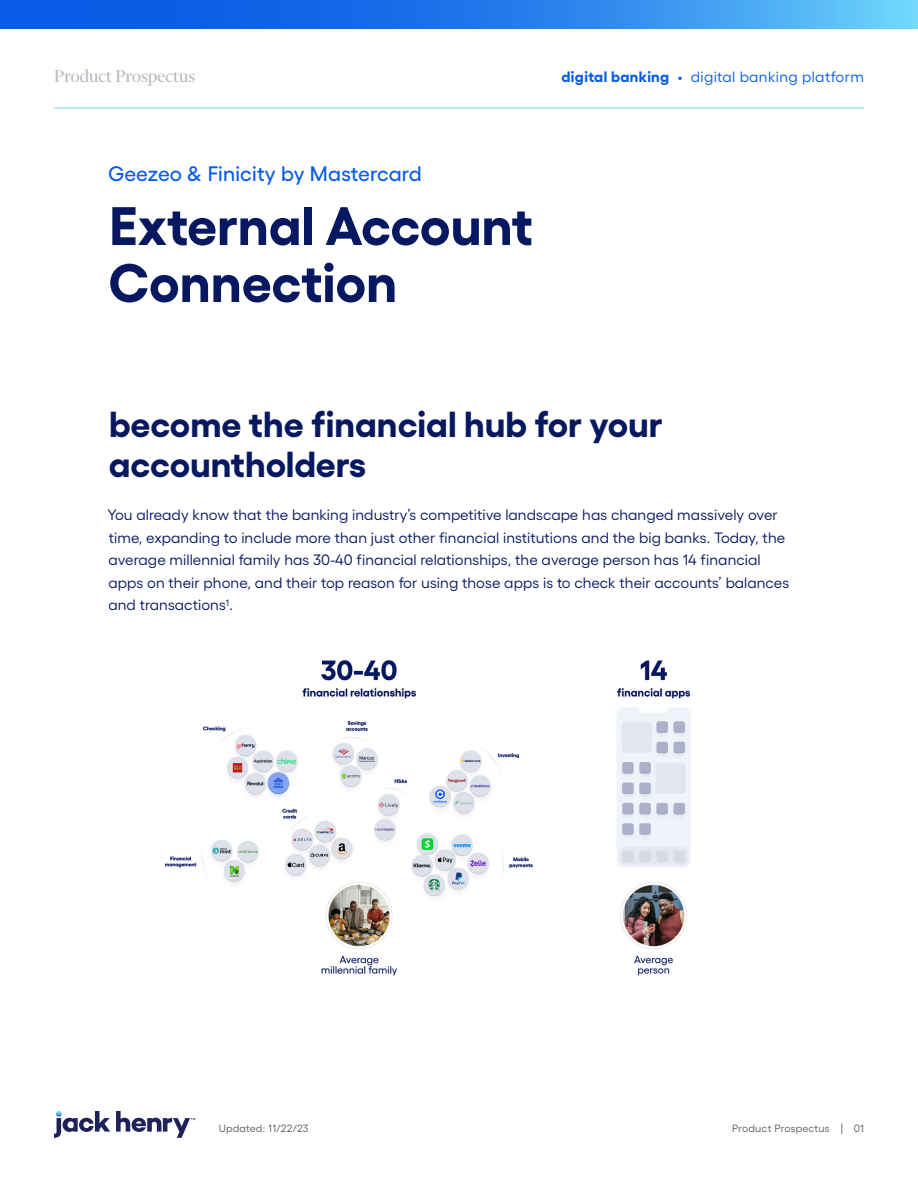
<style>
.page{position:relative;width:918px;height:1188px;background:#fff}
.page>*{position:absolute;margin:0;border:0;box-sizing:border-box;transform-origin:0 0}
.Main_Title{font:700 54px/57px "Gellix";color:#06185f}
.Paragraph_Heading{font:700 36px/40.5px "Gellix";color:#06185f}
.Preheader_Main_Title{font:500 21px "Gellix";letter-spacing:.005em;color:#085ce5}
.Collateral_Type_Label{font:19.5px "Financier Display";color:#b6bbc0}
.Body_Text{font:15px/22.5px "Gellix";letter-spacing:.005em;color:#06185f}
.Capabilities_Label{font:15px "Gellix";letter-spacing:.025em;color:#085ce5}
.t1{font:10.5px "Gellix";letter-spacing:.015em;color:#575a5d}
.s1{font-weight:700}
</style>
<div class="page">
<svg style="left:54px;top:1111px;width:141px;height:27px"></svg>
<svg style="left:0;top:0;width:918px;height:28px;background:#2781eb"></svg>
<hr style="left:54px;top:108px;width:810px;height:1px;background:#76dcfd">
<img style="left:164px;top:660px;width:527px;height:316px">
<p class="Collateral_Type_Label" style="left:54px;top:66px;width:143px">Product Prospectus</p>
<p class="Capabilities_Label" style="left:562px;top:65px;width:304px"><span class="s1">digital banking</span> • digital banking platform</p>
<p class="Preheader_Main_Title" style="left:108px;top:158px;width:315px">Geezeo &amp; Finicity by Mastercard</p>
<p class="Main_Title" style="left:108px;top:191px;width:426px">External Account<br>Connection</p>
<p class="Paragraph_Heading" style="left:109px;top:400px;width:555px">become the financial hub for your accountholders</p>
<p class="Body_Text" style="left:108px;top:502px;width:683px">You already know that the banking industry’s competitive landscape has changed massively over time, expanding to include more than just other financial institutions and the big banks. Today, the average millennial family has 30-40 financial relationships, the average person has 14 financial apps on their phone, and their top reason for using those apps is to check their accounts’ balances and transactions¹.</p>
<p class="t1" style="left:219px;top:1120px;width:91px">Updated: 11/22/23</p>
<p class="t1" style="left:732px;top:1120px;width:133px">Product Prospectus | 01</p>
</div>
